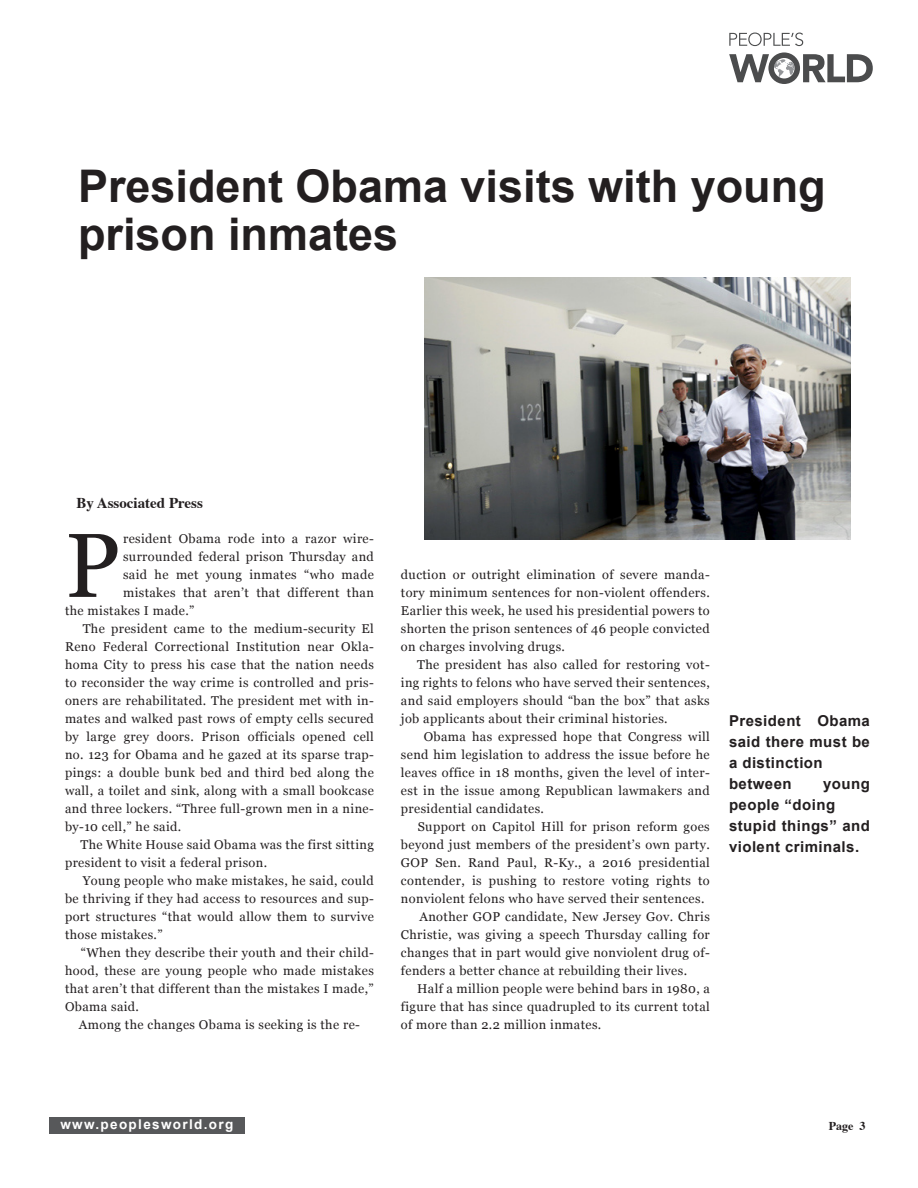
<style>
.page{position:relative;width:918px;height:1188px;background:#fff}
.page>*{position:absolute;margin:0;border:0;box-sizing:border-box;transform-origin:0 0}
.caps_paragraph{font:90.75px "Georgia";color:#231f20}
.title_arial-medium{font:700 45px/48px "Arial";color:#231f20}
.body-text{font:700 15px/21px "Arial";letter-spacing:.03em;color:#231f20}
.by_line{font:700 15px "Times";color:#231f20}
.t1{font:700 13.5px "Arial";letter-spacing:.1em;color:#fff}
.body-text-2{font:12.75px/18px "Georgia";letter-spacing:.03em;color:#231f20;text-align:justify}
.caps_paragraph-2{font:12.75px "Georgia";letter-spacing:.03em;color:#231f20}
.by_line-2{font:700 12px "Times";color:#231f20}
</style>
<div class="page">
<div style="left:49px;top:1118px;width:196px;height:16px;background:#57585a"></div>
<svg style="left:729px;top:33px;width:74px;height:13px"></svg>
<svg style="left:729px;top:52px;width:144px;height:32px"></svg>
<img style="left:425px;top:277px;width:425px;height:263px">
<p class="title_arial-medium" style="left:78px;top:164px;width:749px">President Obama visits with young prison inmates</p>
<p class="by_line" style="left:76px;top:489px;width:128px">By Associated Press</p>
<p class="caps_paragraph" style="left:65px;top:511px;width:57px">P</p>
<p class="caps_paragraph-2" style="left:123px;top:531px;width:252px">resident Obama rode into a razor wire-</p>
<p class="caps_paragraph-2" style="left:123px;top:549px;width:252px">surrounded federal prison Thursday and</p>
<p class="caps_paragraph-2" style="left:123px;top:567px;width:252px">said he met young inmates “who made</p>
<p class="caps_paragraph-2" style="left:123px;top:585px;width:252px">mistakes that aren’t that different than</p>
<p class="caps_paragraph-2" style="left:65px;top:603px;width:131px">the mistakes I made.”</p>
<p class="body-text-2" style="left:65px;top:620px;width:310px;text-indent:18px">The president came to the medium-security El Reno Federal Correctional Institution near Okla&shy;homa City to press his case that the nation needs to reconsider the way crime is controlled and pris&shy;oners are rehabilitated. The president met with in&shy;mates and walked past rows of empty cells secured by large grey doors. Prison officials opened cell no. 123 for Obama and he gazed at its sparse trap&shy;pings: a double bunk bed and third bed along the wall, a toilet and sink, along with a small bookcase and three lockers. “Three full-grown men in a nine&shy;by-10 cell,” he said.</p>
<p class="body-text-2" style="left:65px;top:836px;width:310px;text-indent:15px">The White House said Obama was the first sitting president to visit a federal prison.</p>
<p class="body-text-2" style="left:65px;top:872px;width:310px;text-indent:18px">Young people who make mistakes, he said, could be thriving if they had access to resources and sup&shy;port structures “that would allow them to survive those mistakes.”</p>
<p class="body-text-2" style="left:65px;top:944px;width:310px;text-indent:16px">“When they describe their youth and their child&shy;hood, these are young people who made mistakes that aren’t that different than the mistakes I made,”</p>
<p class="body-text-2" style="left:65px;top:998px;width:76px">Obama said.</p>
<p class="body-text-2" style="left:79px;top:1016px;width:283px">Among the changes Obama is seeking is the re-</p>
<p class="body-text-2" style="left:401px;top:566px;width:310px">duction or outright elimination of severe manda&shy;tory minimum sentences for non-violent offenders.<br>Earlier this week, he used his presidential powers to shorten the prison sentences of 46 people convicted on charges involving drugs.</p>
<p class="body-text-2" style="left:401px;top:656px;width:310px;text-indent:16px">The president has also called for restoring vot&shy;ing rights to felons who have served their sentences, and said employers should “ban the box” that asks job applicants about their criminal histories.</p>
<p class="body-text-2" style="left:401px;top:728px;width:310px;text-indent:23px">Obama has expressed hope that Congress will send him legislation to address the issue before he leaves office in 18 months, given the level of inter&shy;est in the issue among Republican lawmakers and presidential candidates.</p>
<p class="body-text-2" style="left:401px;top:818px;width:310px;text-indent:17px">Support on Capitol Hill for prison reform goes beyond just members of the president’s own party.<br>GOP Sen. Rand Paul, R-Ky., a 2016 presidential contender, is pushing to restore voting rights to nonviolent felons who have served their sentences.</p>
<p class="body-text-2" style="left:401px;top:908px;width:310px;text-indent:19px">Another GOP candidate, New Jersey Gov. Chris Christie, was giving a speech Thursday calling for changes that in part would give nonviolent drug of&shy;fenders a better chance at rebuilding their lives.</p>
<p class="body-text-2" style="left:401px;top:980px;width:310px;text-indent:16px">Half a million people were behind bars in 1980, a figure that has since quadrupled to its current total of more than 2.2 million inmates.</p>
<p class="body-text" style="left:729px;top:711px;width:142px;text-align:justify">President Obama said there must be a distinction</p>
<p class="body-text" style="left:729px;top:774px;width:64px">between</p>
<p class="body-text" style="left:729px;top:774px;width:142px;text-indent:94px">young people “doing</p>
<p class="body-text" style="left:729px;top:816px;width:143px">stupid things” and violent criminals.</p>
<p class="t1" style="left:60px;top:1116px;width:174px">www.peoplesworld.org</p>
<p class="by_line-2" style="left:829px;top:1114px;width:38px">Page 3</p>
</div>
